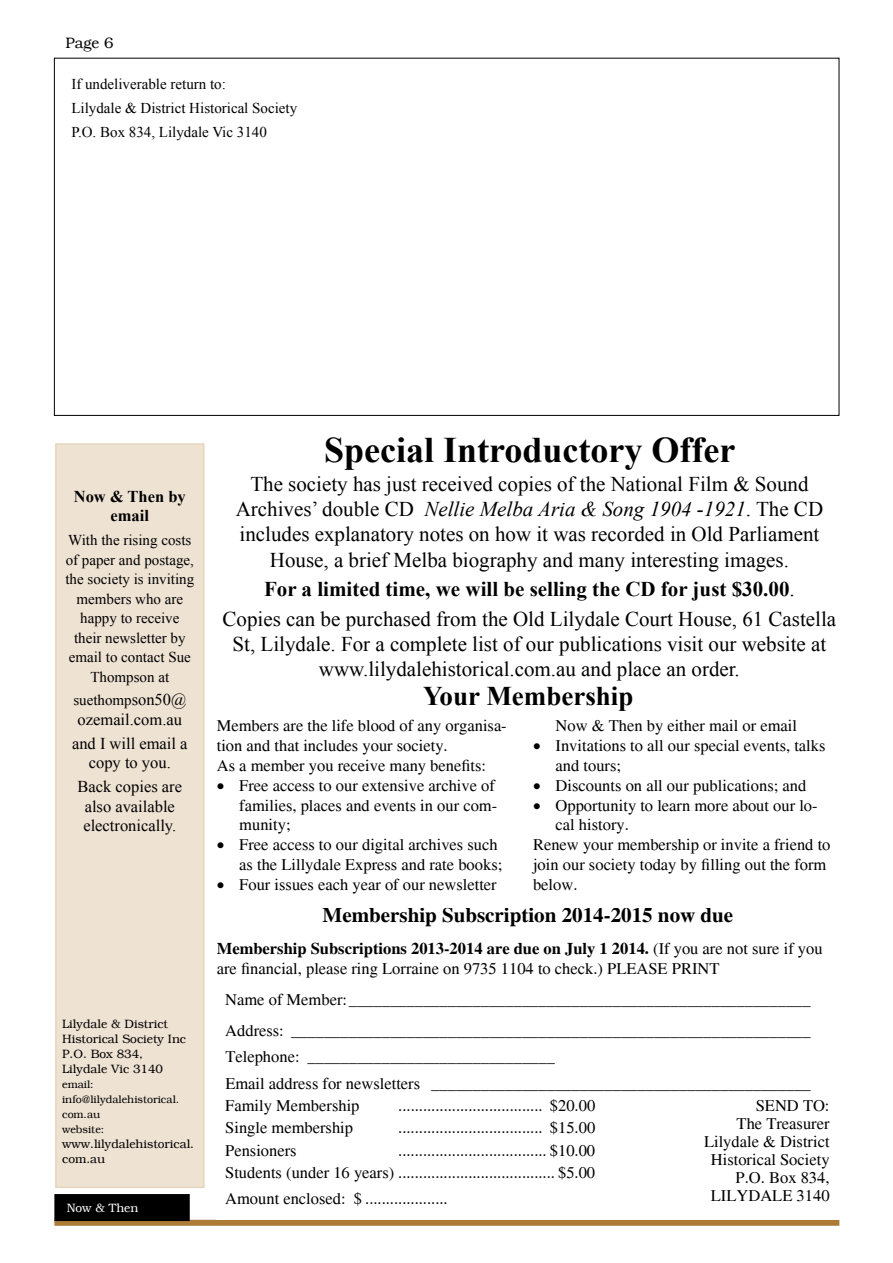
<style>
.page{position:relative;width:893px;height:1263px;background:#fff}
.page>*{position:absolute;margin:0;border:0;box-sizing:border-box;transform-origin:0 0}
.t1{font:700 36px "Times New Roman";color:#000}
.t2{font:700 27px "Times New Roman";color:#000}
.t3{font:21px/25.2px "Times New Roman";color:#000;text-align:center}
.t4{font:700 21px "Times";color:#000}
.t5{font:16.5px/19.8px "Times";color:#000}
.t6{font:16.5px/23.7px "Times New Roman";color:#000;text-align:center}
.t7{font:700 16.5px/19.5px "Times New Roman";color:#000;text-align:center}
.t8{font:15px/19.5px "Times New Roman";color:#000}
.t9{font:300 15px "Bookman";color:#000}
.t10{font:300 12px/15px "Bookman";color:#000}
.t11{font:300 12px "Bookman";color:#fff}
.t12{font:300 10.65px/15px "Bookman";color:#000}
.s1{font-size:16.5px}
.s2{font-style:italic}
.s3{font-weight:700}
</style>
<div class="page">
<div style="left:55px;top:443px;width:150px;height:745px;background:#eee2d3;border:2px solid #e5d5bd"></div>
<div style="left:54px;top:1220px;width:785px;height:6px;background:#ac7c37"></div>
<div style="left:55px;top:1195px;width:134px;height:25px;background:#000"></div>
<div style="left:54px;top:1194px;width:136px;height:27px;border:2px solid #000"></div>
<p class="t9" style="left:66px;top:34px;width:50px">Page 6</p>
<p class="t8" style="left:71px;top:72px;width:227px;line-height:23.9px">If undeliverable return to:<br>Lilydale &amp; District Historical Society<br>P.O. Box 834, Lilydale Vic 3140</p>
<p class="t7" style="left:74px;top:486px;width:114px">Now &amp; Then by email</p>
<p class="t8" style="left:65px;top:530px;width:130px;text-align:center">With the rising costs of paper and postage, the society is inviting members who are happy to receive their newsletter by email to contact Sue<br>Thompson at</p>
<p class="t8" style="left:73px;top:690px;width:114px">suethomp<span class="s1">son50@</span></p>
<p class="t6" style="left:72px;top:707px;width:117px">ozemail.com.au and I will email a</p>
<p class="t6" style="left:78px;top:751px;width:106px">copy to you.<br>Back copies are</p>
<p class="t6" style="left:83px;top:796px;width:94px;line-height:19.5px;text-align:left">also available electronically.</p>
<p class="t10" style="left:62px;top:1017px;width:126px">Lilydale &amp; District<br>Historical Society Inc<br>P.O. Box 834,<br>Lilydale Vic 3140</p>
<p class="t12" style="left:62px;top:1077px;width:119px">email: info@lilydalehistorical. com.au<br>website:</p>
<p class="t10" style="left:62px;top:1137px;width:133px">www.lilydalehistorical. com.au</p>
<p class="t11" style="left:67px;top:1201px;width:73px">Now &amp; Then</p>
<h1 class="t1" style="left:324px;top:425px;width:413px">Special Introductory Offer</h1>
<p class="t3" style="left:236px;top:471px;width:589px">The society has just received copies of the National Film &amp; Sound Archives’ double CD <span class="s2">Nellie Melba Aria &amp; Song 1904 -1921</span>. The CD includes explanatory notes on how it was recorded in Old Parliament House, a brief Melba biography and many interesting images.</p>
<p class="t3" style="left:223px;top:574px;width:615px;line-height:29.4px"><span class="s3">For a limited time, we will be selling the CD for just $30.00</span>.<br>Copies can be purchased from the Old Lilydale Court House, 61 Castella</p>
<p class="t3" style="left:233px;top:631px;width:595px">St, Lilydale. For a complete list of our publications visit our website at www.lilydalehistorical.com.au and place an order.</p>
<h2 class="t2" style="left:423px;top:677px;width:212px">Your Membership</h2>
<p class="t5" style="left:217px;top:716px;width:292px">Members are the life blood of any organisa&shy;tion and that includes your society.<br>As a member you receive many benefits:</p>
<p class="t5" style="left:239px;top:775px;width:259px;text-indent:-23px">• Free access to our extensive archive of families, places and events in our com&shy;munity;</p>
<p class="t5" style="left:217px;top:835px;width:287px;text-align:right">• Free access to our digital archives such as the Lillydale Express and rate books;</p>
<p class="t5" style="left:217px;top:874px;width:282px">• Four issues each year of our newsletter</p>
<p class="t5" style="left:556px;top:716px;width:243px">Now &amp; Then by either mail or email</p>
<p class="t5" style="left:556px;top:736px;width:271px;text-indent:-23px">• Invitations to all our special events, talks and tours;</p>
<p class="t5" style="left:533px;top:775px;width:275px">• Discounts on all our publications; and</p>
<p class="t5" style="left:533px;top:795px;width:286px">• Opportunity to learn more about our lo-</p>
<p class="t5" style="left:556px;top:815px;width:75px">cal history.</p>
<p class="t5" style="left:533px;top:835px;width:299px">Renew your membership or invite a friend to</p>
<p class="t5" style="left:533px;top:855px;width:295px">join our society today by filling out the form</p>
<p class="t5" style="left:533px;top:874px;width:46px">below.</p>
<p class="t4" style="left:322px;top:902px;width:412px">Membership Subscription 2014-2015 now due</p>
<p class="t5" style="left:217px;top:939px;width:607px"><span class="s3">Membership Subscriptions 2013-2014 are due on July 1 2014.</span> (If you are not sure if you are financial, please ring Lorraine on 9735 1104 to check.) PLEASE PRINT</p>
<p class="t5" style="left:225px;top:984px;width:587px;line-height:30.8px">Name of Member:________________________________________________________<br>Address: _______________________________________________________________</p>
<p class="t5" style="left:225px;top:1043px;width:587px;line-height:26.5px">Telephone: ______________________________<br>Email address for newsletters ______________________________________________</p>
<p class="t5" style="left:225px;top:1096px;width:136px">Family Membership</p>
<p class="t5" style="left:398px;top:1096px;width:198px">................................... $20.00</p>
<p class="t5" style="left:225px;top:1118px;width:129px">Single membership</p>
<p class="t5" style="left:398px;top:1118px;width:198px">................................... $15.00</p>
<p class="t5" style="left:225px;top:1140px;width:73px">Pensioners</p>
<p class="t5" style="left:704px;top:1096px;width:127px;line-height:18px;text-align:right">SEND TO:<br>The Treasurer<br>Lilydale &amp; District<br>Historical Society<br>P.O. Box 834,<br>LILYDALE 3140</p>
<p class="t5" style="left:225px;top:1139px;width:371px;line-height:22.4px;text-align:right">.................................... $10.00<br>Students (under 16 years) ...................................... $5.00</p>
<p class="t5" style="left:225px;top:1189px;width:224px">Amount enclosed: $ ....................</p>
</div>
